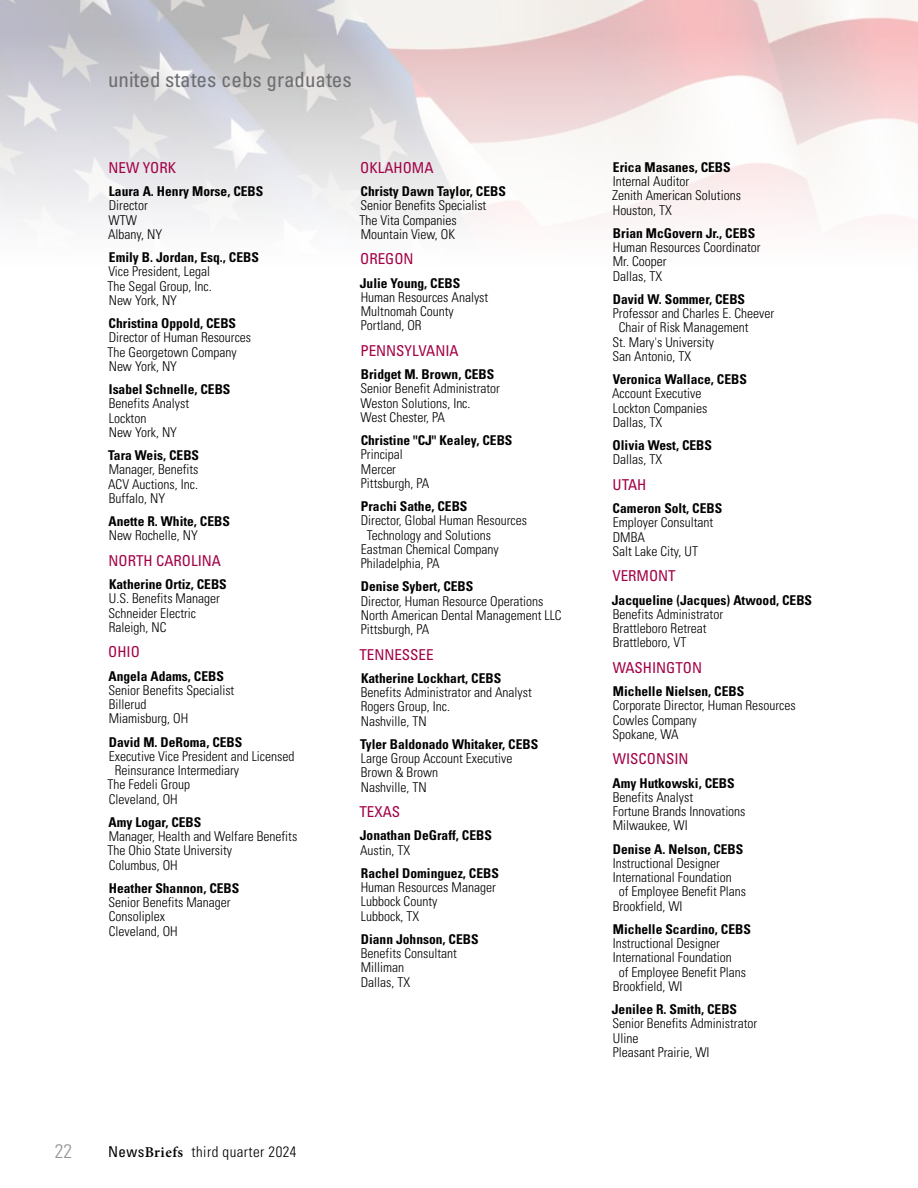
<style>
.page{position:relative;width:918px;height:1188px;background:#fff}
.page>*{position:absolute;margin:0;border:0;box-sizing:border-box;transform-origin:0 0}
.t1{font:condensed 21px "Univers LT Pro";color:#6d6e71}
.t2{font:300 condensed 19.5px "Univers LT Pro";color:#939598}
.t3{font:condensed 15px "Univers LT Pro";color:#a30046}
.t4{font:300 condensed 15px "Univers LT Pro";letter-spacing:.03em;color:#000}
.t5{font:300 condensed 13.5px/14.2px "Univers LT Pro";color:#000}
.t6{font:700 condensed 13.5px "Univers LT Pro";color:#000}
.s1{font-weight:400}
.s2{font-family:"Minion Pro";font-weight:600;font-stretch:normal}
</style>
<div class="page">
<img style="left:0;top:0;width:918px;height:223px">
<h1 class="t1" style="left:108px;top:66px;width:245px">united states cebs graduates</h1>
<p class="t3" style="left:109px;top:158px;width:69px">NEW YORK</p>
<p class="t6" style="left:109px;top:183px;width:156px">Laura A. Henry Morse, CEBS</p>
<p class="t5" style="left:108px;top:198px;width:56px">Director<br>WTW<br>Albany, NY</p>
<p class="t6" style="left:109px;top:249px;width:151px">Emily B. Jordan, Esq., CEBS</p>
<p class="t5" style="left:108px;top:264px;width:106px">Vice President, Legal<br>The Segal Group, Inc.<br>New York, NY</p>
<p class="t6" style="left:109px;top:315px;width:129px">Christina Oppold, CEBS</p>
<p class="t5" style="left:108px;top:330px;width:145px">Director of Human Resources<br>The Georgetown Company<br>New York, NY</p>
<p class="t6" style="left:109px;top:381px;width:123px">Isabel Schnelle, CEBS</p>
<p class="t5" style="left:109px;top:396px;width:82px">Benefits Analyst<br>Lockton<br>New York, NY</p>
<p class="t6" style="left:108px;top:447px;width:92px">Tara Weis, CEBS</p>
<p class="t5" style="left:108px;top:462px;width:92px;text-align:justify">Manager, Benefits ACV Auctions, Inc.<br>Buffalo, NY</p>
<p class="t6" style="left:108px;top:513px;width:123px">Anette R. White, CEBS</p>
<p class="t5" style="left:109px;top:528px;width:91px">New Rochelle, NY</p>
<p class="t3" style="left:109px;top:551px;width:114px">NORTH CAROLINA</p>
<p class="t6" style="left:109px;top:576px;width:119px">Katherine Ortiz, CEBS</p>
<p class="t5" style="left:108px;top:591px;width:113px">U.S. Benefits Manager<br>Schneider Electric<br>Raleigh, NC</p>
<p class="t3" style="left:108px;top:643px;width:33px">OHIO</p>
<p class="t6" style="left:108px;top:668px;width:117px">Angela Adams, CEBS</p>
<p class="t5" style="left:108px;top:682px;width:127px">Senior Benefits Specialist<br>Billerud<br>Miamisburg, OH</p>
<p class="t6" style="left:109px;top:734px;width:135px">David M. DeRoma, CEBS</p>
<p class="t5" style="left:109px;top:748px;width:187px">Executive Vice President and Licensed</p>
<p class="t5" style="left:115px;top:763px;width:126px">Reinsurance Intermediary</p>
<p class="t5" style="left:108px;top:777px;width:84px">The Fedeli Group</p>
<p class="t5" style="left:109px;top:791px;width:70px">Cleveland, OH</p>
<p class="t6" style="left:108px;top:814px;width:94px">Amy Logar, CEBS</p>
<p class="t5" style="left:108px;top:829px;width:191px">Manager, Health and Welfare Benefits<br>The Ohio State University<br>Columbus, OH</p>
<p class="t6" style="left:109px;top:880px;width:132px">Heather Shannon, CEBS</p>
<p class="t5" style="left:108px;top:895px;width:124px">Senior Benefits Manager<br>Consoliplex<br>Cleveland, OH</p>
<p class="t3" style="left:360px;top:158px;width:75px">OKLAHOMA</p>
<p class="t6" style="left:361px;top:183px;width:147px">Christy Dawn Taylor, CEBS</p>
<p class="t5" style="left:360px;top:198px;width:128px">Senior Benefits Specialist<br>The Vita Companies<br>Mountain View, OK</p>
<p class="t3" style="left:360px;top:250px;width:55px">OREGON</p>
<p class="t6" style="left:360px;top:275px;width:102px">Julie Young, CEBS</p>
<p class="t5" style="left:361px;top:289px;width:129px">Human Resources Analyst<br>Multnomah County<br>Portland, OR</p>
<p class="t3" style="left:360px;top:341px;width:100px">PENNSYLVANIA</p>
<p class="t6" style="left:361px;top:366px;width:135px">Bridget M. Brown, CEBS</p>
<p class="t5" style="left:360px;top:381px;width:141px">Senior Benefit Administrator<br>Weston Solutions, Inc.<br>West Chester, PA</p>
<p class="t6" style="left:361px;top:432px;width:153px">Christine "CJ" Kealey, CEBS</p>
<p class="t5" style="left:361px;top:447px;width:70px">Principal<br>Mercer<br>Pittsburgh, PA</p>
<p class="t6" style="left:361px;top:498px;width:108px">Prachi Sathe, CEBS</p>
<p class="t5" style="left:361px;top:513px;width:168px">Director, Global Human Resources</p>
<p class="t5" style="left:367px;top:527px;width:126px">Technology and Solutions</p>
<p class="t5" style="left:361px;top:541px;width:139px">Eastman Chemical Company</p>
<p class="t5" style="left:361px;top:556px;width:80px">Philadelphia, PA</p>
<p class="t6" style="left:361px;top:578px;width:114px">Denise Sybert, CEBS</p>
<p class="t5" style="left:361px;top:593px;width:202px">Director, Human Resource Operations<br>North American Dental Management LLC<br>Pittsburgh, PA</p>
<p class="t3" style="left:359px;top:645px;width:76px">TENNESSEE</p>
<p class="t6" style="left:361px;top:670px;width:142px">Katherine Lockhart, CEBS</p>
<p class="t5" style="left:361px;top:685px;width:173px">Benefits Administrator and Analyst<br>Rogers Group, Inc.<br>Nashville, TN</p>
<p class="t6" style="left:360px;top:736px;width:179px">Tyler Baldonado Whitaker, CEBS</p>
<p class="t5" style="left:361px;top:751px;width:153px">Large Group Account Executive<br>Brown &amp; Brown<br>Nashville, TN</p>
<p class="t3" style="left:359px;top:802px;width:42px">TEXAS</p>
<p class="t6" style="left:360px;top:827px;width:134px">Jonathan DeGraff, CEBS</p>
<p class="t5" style="left:360px;top:842px;width:52px">Austin, TX</p>
<p class="t6" style="left:361px;top:865px;width:140px">Rachel Dominguez, CEBS</p>
<p class="t5" style="left:361px;top:880px;width:136px">Human Resources Manager<br>Lubbock County<br>Lubbock, TX</p>
<p class="t6" style="left:361px;top:931px;width:119px">Diann Johnson, CEBS</p>
<p class="t5" style="left:361px;top:946px;width:98px">Benefits Consultant<br>Milliman<br>Dallas, TX</p>
<h2 class="t2" style="left:55px;top:1137px;width:19px">22</h2>
<p class="t4" style="left:108px;top:1142px;width:190px"><span class="s1">News</span><span class="s2">Briefs</span> third quarter 2024</p>
<p class="t6" style="left:613px;top:159px;width:119px">Erica Masanes, CEBS</p>
<p class="t5" style="left:612px;top:173px;width:130px">Internal Auditor<br>Zenith American Solutions<br>Houston, TX</p>
<p class="t6" style="left:613px;top:225px;width:144px">Brian McGovern Jr., CEBS</p>
<p class="t5" style="left:613px;top:239px;width:149px">Human Resources Coordinator<br>Mr. Cooper<br>Dallas, TX</p>
<p class="t6" style="left:613px;top:291px;width:134px">David W. Sommer, CEBS</p>
<p class="t5" style="left:613px;top:305px;width:163px">Professor and Charles E. Cheever</p>
<p class="t5" style="left:619px;top:320px;width:131px">Chair of Risk Management</p>
<p class="t5" style="left:612px;top:334px;width:103px">St. Mary's University</p>
<p class="t5" style="left:612px;top:348px;width:80px">San Antonio, TX</p>
<p class="t6" style="left:613px;top:371px;width:136px">Veronica Wallace, CEBS</p>
<p class="t5" style="left:612px;top:386px;width:97px">Account Executive<br>Lockton Companies<br>Dallas, TX</p>
<p class="t6" style="left:613px;top:437px;width:101px">Olivia West, CEBS</p>
<p class="t5" style="left:613px;top:452px;width:51px">Dallas, TX</p>
<p class="t3" style="left:613px;top:475px;width:35px">UTAH</p>
<p class="t6" style="left:613px;top:500px;width:111px">Cameron Solt, CEBS</p>
<p class="t5" style="left:612px;top:515px;width:102px">Employer Consultant<br>DMBA<br>Salt Lake City, UT</p>
<p class="t3" style="left:612px;top:566px;width:65px">VERMONT</p>
<p class="t6" style="left:612px;top:591px;width:202px">Jacqueline (Jacques) Atwood, CEBS</p>
<p class="t5" style="left:613px;top:606px;width:112px">Benefits Administrator<br>Brattleboro Retreat<br>Brattleboro, VT</p>
<p class="t3" style="left:613px;top:658px;width:91px">WASHINGTON</p>
<p class="t6" style="left:613px;top:683px;width:133px">Michelle Nielsen, CEBS</p>
<p class="t5" style="left:612px;top:698px;width:185px">Corporate Director, Human Resources<br>Cowles Company<br>Spokane, WA</p>
<p class="t3" style="left:613px;top:749px;width:77px">WISCONSIN</p>
<p class="t6" style="left:612px;top:774px;width:124px">Amy Hutkowski, CEBS</p>
<p class="t5" style="left:613px;top:789px;width:134px">Benefits Analyst<br>Fortune Brands Innovations<br>Milwaukee, WI</p>
<p class="t6" style="left:613px;top:840px;width:132px">Denise A. Nelson, CEBS</p>
<p class="t5" style="left:613px;top:855px;width:109px">Instructional Designer</p>
<p class="t5" style="left:613px;top:869px;width:121px">International Foundation</p>
<p class="t5" style="left:619px;top:884px;width:129px">of Employee Benefit Plans</p>
<p class="t5" style="left:613px;top:898px;width:71px">Brookfield, WI</p>
<p class="t6" style="left:613px;top:921px;width:140px">Michelle Scardino, CEBS</p>
<p class="t5" style="left:613px;top:935px;width:109px">Instructional Designer</p>
<p class="t5" style="left:613px;top:950px;width:121px">International Foundation</p>
<p class="t5" style="left:619px;top:964px;width:129px">of Employee Benefit Plans</p>
<p class="t5" style="left:613px;top:978px;width:71px">Brookfield, WI</p>
<p class="t6" style="left:612px;top:1001px;width:127px">Jenilee R. Smith, CEBS</p>
<p class="t5" style="left:612px;top:1016px;width:146px">Senior Benefits Administrator<br>Uline<br>Pleasant Prairie, WI</p>
</div>
